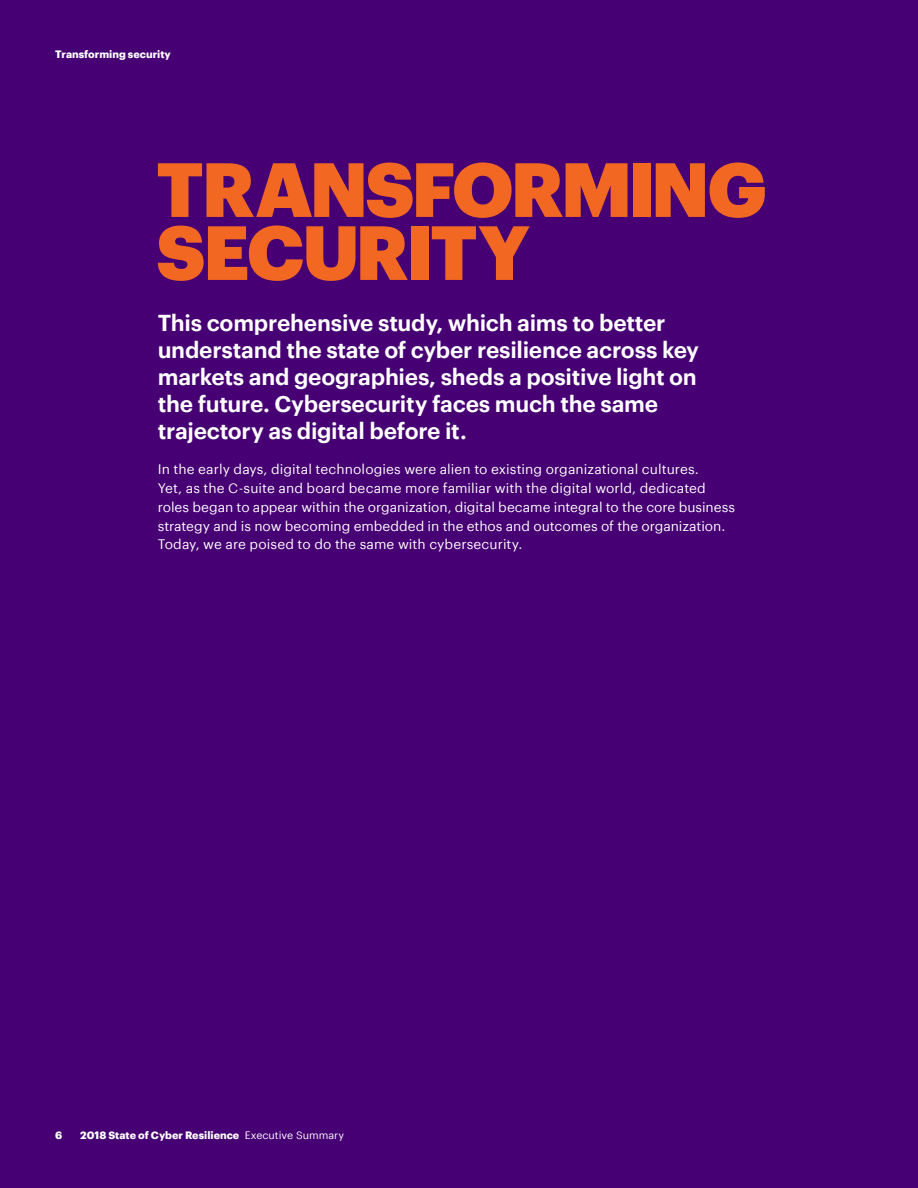
<style>
.page{position:relative;width:918px;height:1188px;background:#460073}
.page>*{position:absolute;margin:0;border:0;box-sizing:border-box;transform-origin:0 0}
.t1{font:900 75px/63px "Graphik";letter-spacing:-.04em;color:#f26722}
.t2{font:600 22.5px/27px "Graphik";letter-spacing:-.015em;color:#fff}
.t3{font:13.5px/18.8px "Graphik";color:#fff}
.t4{font:700 10.5px "Graphik";color:#fff}
.s1{font-weight:400}
</style>
<div class="page">
<p class="t4" style="left:55px;top:46px;width:117px">Transforming security</p>
<h1 class="t1" style="left:156px;top:151px;width:612px">TRANSFORMING<br>SECURITY</h1>
<h2 class="t2" style="left:158px;top:307px;width:543px">This comprehensive study, which aims to better understand the state of cyber resilience across key markets and geographies, sheds a positive light on the future. Cybersecurity faces much the same trajectory as digital before it.</h2>
<p class="t3" style="left:158px;top:459px;width:579px">In the early days, digital technologies were alien to existing organizational cultures.<br>Yet, as the C-suite and board became more familiar with the digital world, dedicated roles began to appear within the organization, digital became integral to the core business strategy and is now becoming embedded in the ethos and outcomes of the organization.<br>Today, we are poised to do the same with cybersecurity.</p>
<p class="t4" style="left:55px;top:1127px;width:9px">6</p>
<p class="t4" style="left:80px;top:1127px;width:265px">2018 State of Cyber Resilience <span class="s1">Executive Summary</span></p>
</div>
